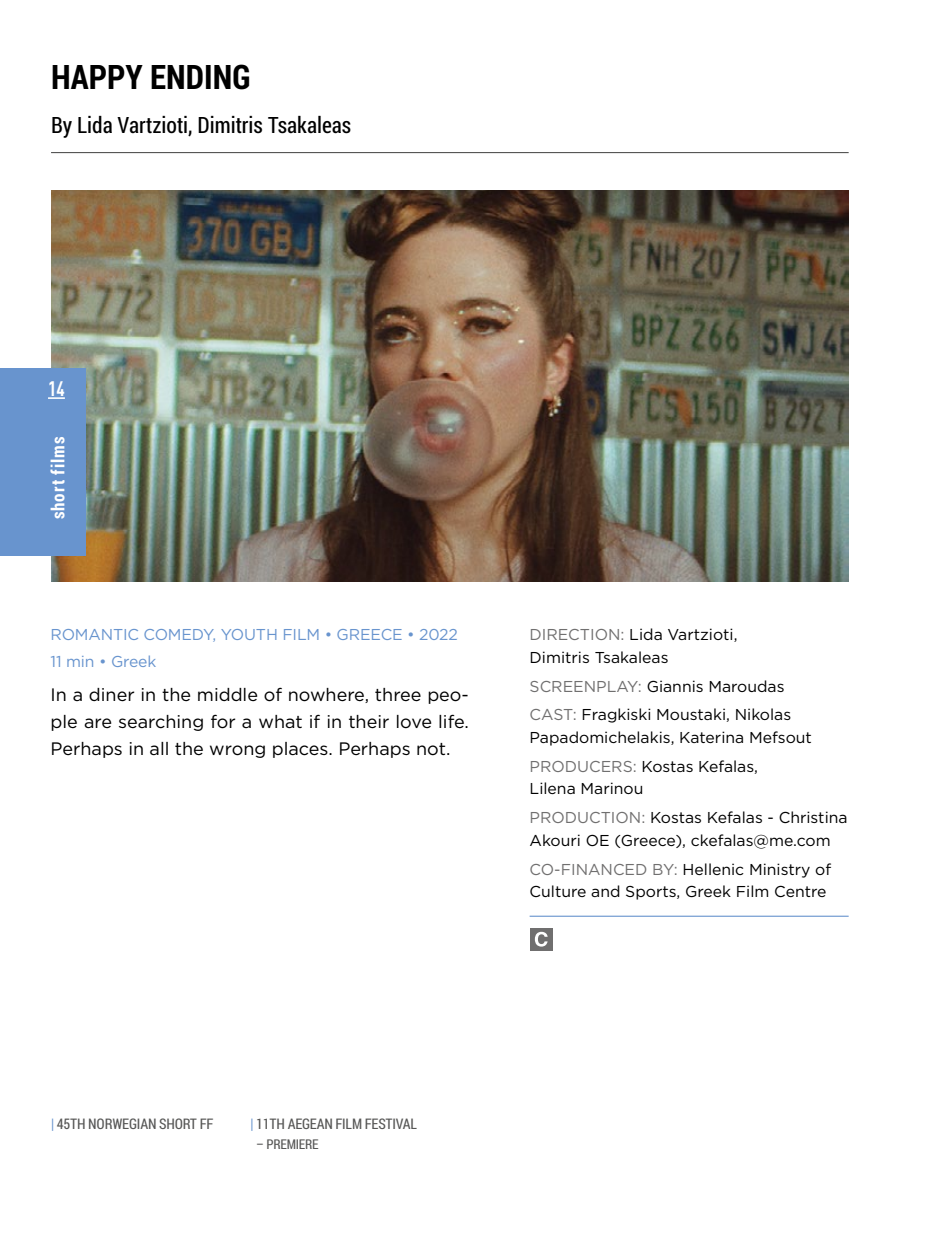
<style>
.page{position:relative;width:938px;height:1257px;background:#fff}
.page>*{position:absolute;margin:0;border:0;box-sizing:border-box;transform-origin:0 0}
.t1{font:700 33.75px "Roboto Condensed";color:#000}
.t2{font:22.5px "Roboto Condensed";color:#000}
.t3{font:700 condensed 20.7px "DIN Pro";color:#fff}
.t4{font:18px/27px "Gotham Greek";color:#000;text-align:justify}
.t5{font:700 18px "Roboto Condensed";letter-spacing:.05em;color:#fff}
.t6{font:15.75px/28.8px "Gotham Greek";color:#000}
.t7{font:15.75px/27px "Gotham Greek";letter-spacing:-.01em;color:#6894ce}
.t8{font:14.62px "Roboto Condensed";letter-spacing:-.015em;color:#575756}
.t9{font:13.5px "Roboto Condensed";letter-spacing:-.015em;color:#575756}
.s1{color:#706f6f}
.s2{color:#6894ce}
</style>
<div class="page">
<hr style="left:51px;top:152px;width:797px;height:1px;background:#575756">
<img style="left:51px;top:190px;width:797px;height:391px">
<hr style="left:529px;top:915px;width:319px;height:1px;background:#6894ce">
<div style="left:529px;top:927px;width:23px;height:23px;background:#706f6f"></div>
<svg style="left:535px;top:931px;width:12px;height:15px"></svg>
<div style="left:0;top:368px;width:86px;height:187px;background:#6894ce"></div>
<svg style="left:48px;top:397px;width:17px;height:2px"></svg>
<h1 class="t1" style="left:51px;top:54px;width:201px">HAPPY ENDING</h1>
<h2 class="t2" style="left:51px;top:109px;width:302px">By Lida Vartzioti, Dimitris Tsakaleas</h2>
<h3 class="t3" style="left:48px;top:373px;width:18px">14</h3>
<p class="t5" style="left:46px;top:519px;width:84px;rotate:-90deg">short films</p>
<p class="t7" style="left:51px;top:620px;width:409px">ROMANTIC COMEDY, YOUTH FILM • GREECE • 2022<br>11 min • Greek</p>
<p class="t4" style="left:51px;top:681px;width:420px">In a diner in the middle of nowhere, three peo&shy;ple are searching for a what if in their love life.<br>Perhaps in all the wrong places. Perhaps not.</p>
<p class="t6" style="left:529px;top:623px;width:209px;line-height:22.5px"><span class="s1">DIRECTION:</span> Lida Vartzioti,<br>Dimitris Tsakaleas</p>
<p class="t6" style="left:529px;top:671px;width:263px"><span class="s1">SCREENPLAY:</span> Giannis Maroudas<br><span class="s1">CAST:</span> Fragkiski Moustaki, Nikolas</p>
<p class="t6" style="left:529px;top:722px;width:284px">Papadomichelakis, Katerina Mefsout<br><span class="s1">PRODUCERS:</span> Kostas Kefalas,</p>
<p class="t6" style="left:529px;top:774px;width:319px">Lilena Marinou<br><span class="s1">PRODUCTION:</span> Kostas Kefalas - Christina</p>
<p class="t6" style="left:529px;top:825px;width:303px">Akouri OΕ (Greece), ckefalas@me.com<br><span class="s1">CO-FINANCED BY:</span> Hellenic Ministry of</p>
<p class="t6" style="left:529px;top:877px;width:298px">Culture and Sports, Greek Film Centre</p>
<p class="t8" style="left:51px;top:1113px;width:164px"><span class="s2">|</span> 45TH NORWEGIAN SHORT FF</p>
<p class="t8" style="left:250px;top:1113px;width:168px"><span class="s2">|</span> 11TH AEGEAN FILM FESTIVAL</p>
<p class="t9" style="left:256px;top:1135px;width:64px">– PREMIERE</p>
</div>
